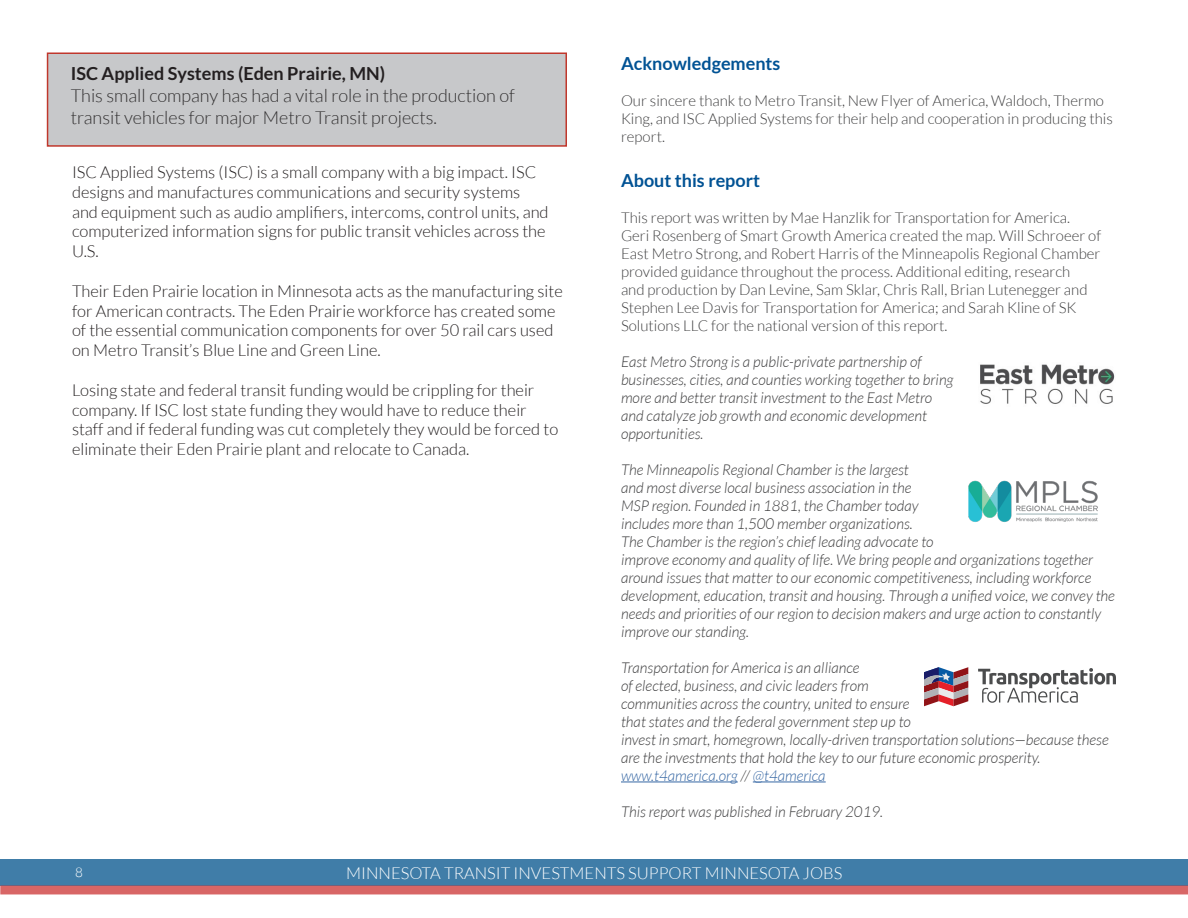
<style>
.page{position:relative;width:1188px;height:918px;background:#fff}
.page>*{position:absolute;margin:0;border:0;box-sizing:border-box;transform-origin:0 0}
.Paragraph_Style_1{font:300 18px/21.6px "Lato";color:#312f30}
.Subheads{font:700 18px "Lato";color:#005294}
.Body_Text{font:300 16.5px/19.8px "Lato";color:#231f20}
.t1{font:300 16.5px "Lato";color:#fff}
.Credits{font:italic 300 15px/18px "Lato";color:#3e3e3f}
.Credits-2{font:300 15px/18px "Lato";color:#3e3e3f}
.t2{font:300 13.5px "Lato";color:#fff}
.s1{font-weight:700;color:#231f20}
.s2{color:#3667a4}
</style>
<div class="page">
<div style="left:0;top:859px;width:1188px;height:26px;background:#407da8"></div>
<div style="left:0;top:885px;width:1188px;height:9px;background:#d86666"></div>
<hr style="left:621px;top:782px;width:117px;height:1px;background:#3667a4">
<hr style="left:753px;top:782px;width:73px;height:1px;background:#3667a4">
<svg style="left:978px;top:668px;width:138px;height:35px"></svg>
<svg style="left:924px;top:667px;width:44px;height:39px;background:#a27180"></svg>
<div style="left:48px;top:53px;width:518px;height:93px;background:#c7c8ca"></div>
<div style="left:47px;top:52px;width:520px;height:95px;border:2px solid #c0372c"></div>
<img style="left:980px;top:364px;width:135px;height:40px">
<img style="left:968px;top:480px;width:130px;height:42px">
<p class="Paragraph_Style_1" style="left:71px;top:63px;width:446px"><span class="s1">ISC Applied Systems (Eden Prairie, MN)<br></span>This small company has had a vital role in the production of transit vehicles for major Metro Transit projects.</p>
<p class="Body_Text" style="left:72px;top:162px;width:478px">ISC Applied Systems (ISC) is a small company with a big impact. ISC designs and manufactures communications and security systems and equipment such as audio amplifiers, intercoms, control units, and computerized information signs for public transit vehicles across the U.S.</p>
<p class="Body_Text" style="left:72px;top:281px;width:492px">Their Eden Prairie location in Minnesota acts as the manufacturing site for American contracts. The Eden Prairie workforce has created some of the essential communication components for over 50 rail cars used on Metro Transit’s Blue Line and Green Line.</p>
<p class="Body_Text" style="left:72px;top:380px;width:488px">Losing state and federal transit funding would be crippling for their company. If ISC lost state funding they would have to reduce their staff and if federal funding was cut completely they would be forced to eliminate their Eden Prairie plant and relocate to Canada.</p>
<p class="Subheads" style="left:621px;top:53px;width:161px">Acknowledgements</p>
<p class="Credits-2" style="left:621px;top:91px;width:493px">Our sincere thank to Metro Transit, New Flyer of America, Waldoch, Thermo<br>King, and ISC Applied Systems for their help and cooperation in producing this report.</p>
<p class="Subheads" style="left:621px;top:170px;width:140px">About this report</p>
<p class="Credits-2" style="left:621px;top:208px;width:482px">This report was written by Mae Hanzlik for Transportation for America.<br>Geri Rosenberg of Smart Growth America created the map. Will Schroeer of East Metro Strong, and Robert Harris of the Minneapolis Regional Chamber provided guidance throughout the process. Additional editing, research<br>and production by Dan Levine, Sam Sklar, Chris Rall, Brian Lutenegger and Stephen Lee Davis for Transportation for America; and Sarah Kline of SK Solutions LLC for the national version of this report.</p>
<p class="Credits" style="left:621px;top:353px;width:334px">East Metro Strong is a public-private partnership of businesses, cities, and counties working together to bring more and better transit investment to the East Metro and catalyze job growth and economic development opportunities.</p>
<p class="Credits" style="left:621px;top:461px;width:496px">The Minneapolis Regional Chamber is the largest<br>and most diverse local business association in the<br>MSP region. Founded in 1881, the Chamber today<br>includes more than 1,500 member organizations.<br>The Chamber is the region’s chief leading advocate to<br>improve economy and quality of life. We bring people and organizations together around issues that matter to our economic competitiveness, including workforce development, education, transit and housing. Through a unified voice, we convey the needs and priorities of our region to decision makers and urge action to constantly improve our standing.</p>
<p class="Credits" style="left:621px;top:659px;width:489px">Transportation for America is an alliance<br>of elected, business, and civic leaders from<br>communities across the country, united to ensure<br>that states and the federal government step up to<br>invest in smart, homegrown, locally-driven transportation solutions—because these are the investments that hold the key to our future economic prosperity. <span class="s2">www.t4america.org</span> // <span class="s2">@t4america</span></p>
<p class="Credits" style="left:621px;top:803px;width:264px">This report was published in February 2019.</p>
<p class="t2" style="left:75px;top:865px;width:9px">8</p>
<p class="t1" style="left:346px;top:864px;width:498px">MINNESOTA TRANSIT INVESTMENTS SUPPORT MINNESOTA JOBS</p>
</div>
